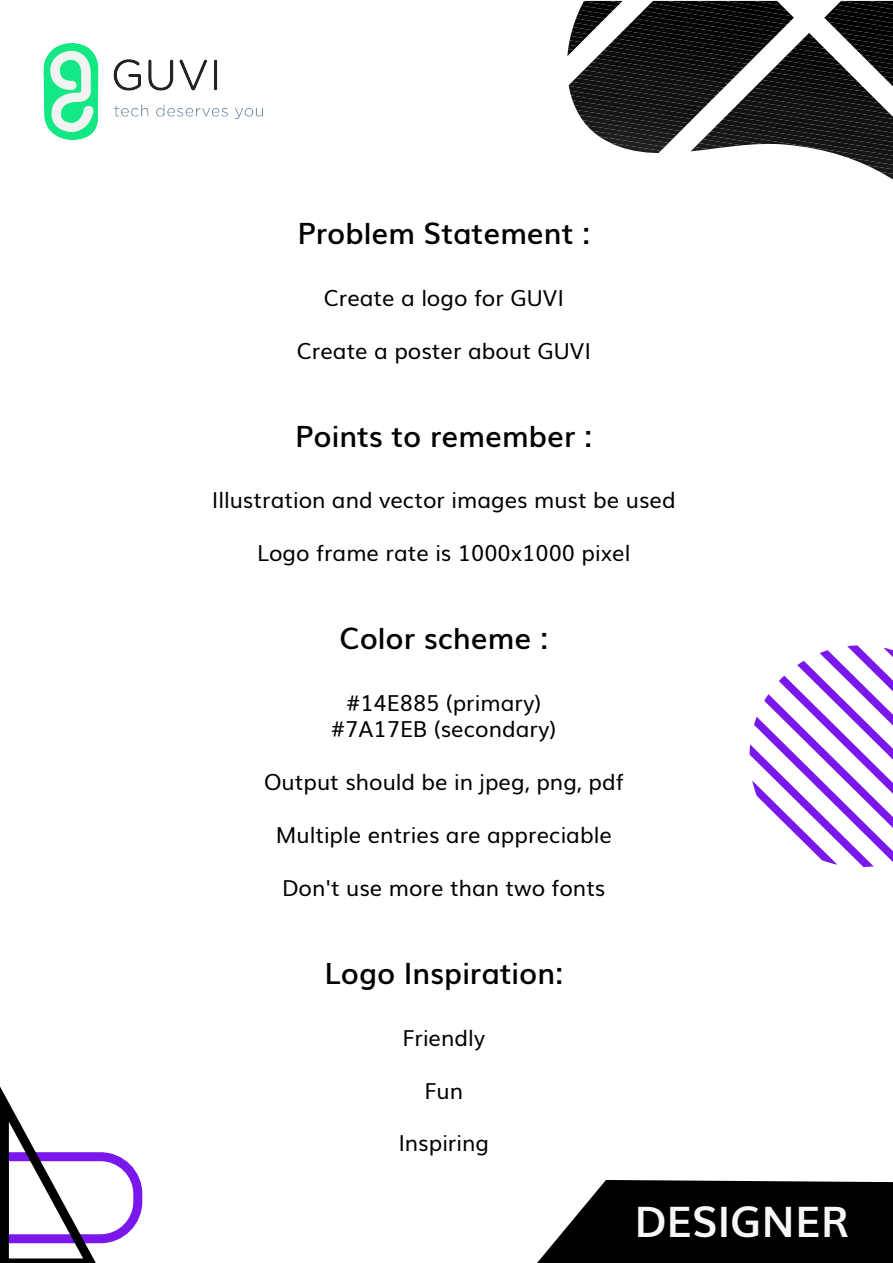
<style>
.page{position:relative;width:893px;height:1263px;background:#fff}
.page>*{position:absolute;margin:0;border:0;box-sizing:border-box;transform-origin:0 0}
.t1{font:700 42px "Muli";color:#f7f7f7}
.t2{font:600 29.4px "Muli";color:#000}
.t3{font:22.05px/26.4px "Muli";color:#000;text-align:center}
</style>
<div class="page">
<svg style="left:567px;top:0;width:326px;height:180px"></svg>
<svg style="left:0;top:1092px;width:143px;height:171px"></svg>
<svg style="left:749px;top:645px;width:144px;height:222px"></svg>
<img style="left:43px;top:43px;width:220px;height:97px">
<svg style="left:537px;top:1180px;width:356px;height:83px;background:#1b1b1b"></svg>
<h2 class="t2" style="left:297px;top:209px;width:294px">Problem Statement :</h2>
<p class="t3" style="left:324px;top:283px;width:242px">Create a logo for GUVI</p>
<p class="t3" style="left:297px;top:336px;width:296px">Create a poster about GUVI</p>
<h2 class="t2" style="left:295px;top:412px;width:299px">Points to remember :</h2>
<p class="t3" style="left:212px;top:485px;width:465px">Illustration and vector images must be used</p>
<p class="t3" style="left:257px;top:538px;width:375px">Logo frame rate is 1000x1000 pixel</p>
<h2 class="t2" style="left:339px;top:615px;width:210px">Color scheme :</h2>
<p class="t3" style="left:331px;top:688px;width:227px">#14E885 (primary) #7A17EB (secondary)</p>
<p class="t3" style="left:264px;top:767px;width:361px">Output should be in jpeg, png, pdf</p>
<p class="t3" style="left:276px;top:820px;width:338px">Multiple entries are appreciable</p>
<p class="t3" style="left:282px;top:873px;width:325px">Don't use more than two fonts</p>
<h2 class="t2" style="left:324px;top:949px;width:240px">Logo Inspiration:</h2>
<p class="t3" style="left:402px;top:1023px;width:84px">Friendly</p>
<p class="t3" style="left:424px;top:1075px;width:40px">Fun</p>
<p class="t3" style="left:398px;top:1128px;width:92px">Inspiring</p>
<h1 class="t1" style="left:634px;top:1187px;width:216px">DESIGNER</h1>
</div>
